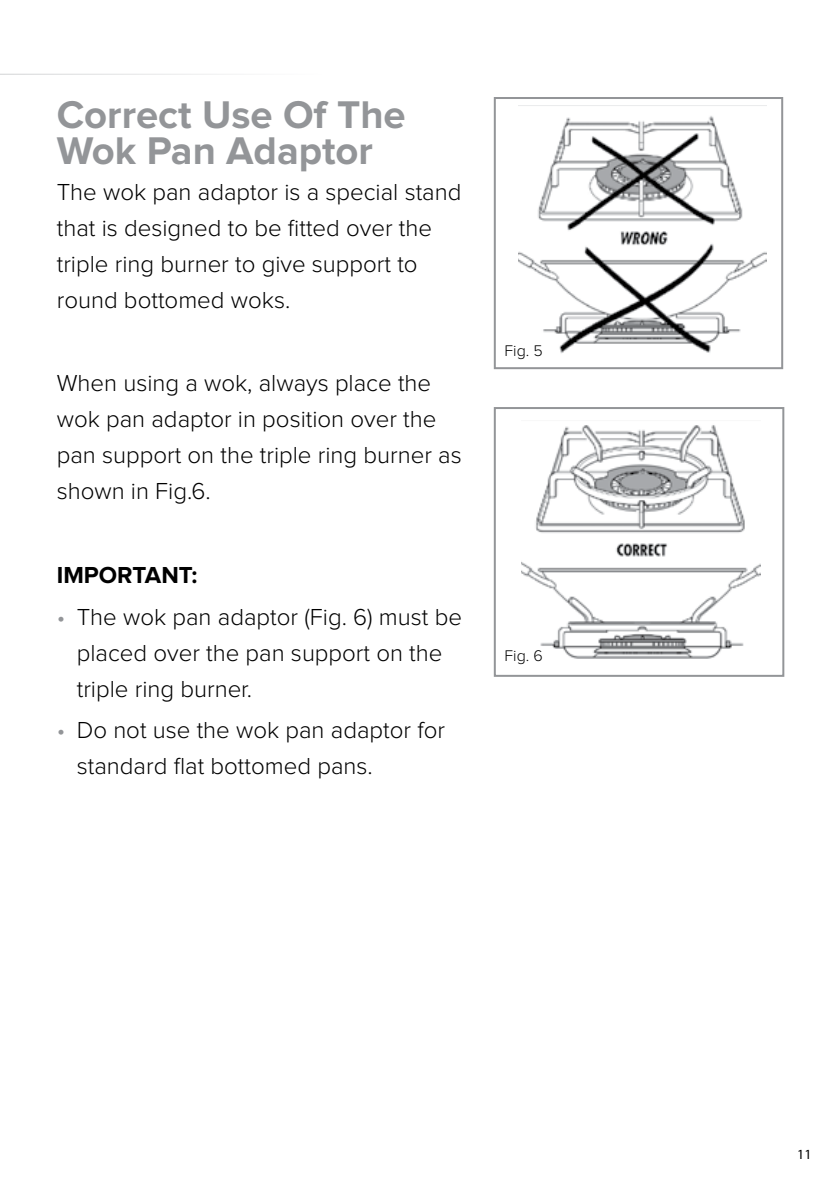
<style>
.page{position:relative;width:840px;height:1191px;background:#fff}
.page>*{position:absolute;margin:0;border:0;box-sizing:border-box;transform-origin:0 0}
.t1{font:700 40px/36px "Proxima Nova";color:#939598}
.t2{font:300 24px/36px "Proxima Nova";color:#000}
.t3{font:700 24px "Proxima Nova";color:#000}
.t4{font:300 16px "Proxima Nova";color:#000}
.t5{font:14px "Myriad Pro";color:#000}
.s1{color:#939598}
</style>
<div class="page">
<hr style="left:0;top:74px;width:839px;height:1px;background:#bcbec0">
<div style="left:493px;top:407px;width:290px;height:270px;background:#fff;border:2px solid #939598"></div>
<img style="left:521px;top:425px;width:238px;height:234px">
<div style="left:493px;top:97px;width:289px;height:272px;background:#fff;border:2px solid #939598"></div>
<img style="left:518px;top:105px;width:247px;height:249px">
<h1 class="t1" style="left:57px;top:98px;width:350px">Correct Use Of The<br>Wok Pan Adaptor</h1>
<p class="t2" style="left:57px;top:175px;width:406px">The wok pan adaptor is a special stand that is designed to be fitted over the triple ring burner to give support to round bottomed woks.</p>
<p class="t2" style="left:57px;top:366px;width:406px">When using a wok, always place the wok pan adaptor in position over the pan support on the triple ring burner as shown in Fig.6.</p>
<p class="t3" style="left:57px;top:561px;width:142px">IMPORTANT:</p>
<p class="t2" style="left:77px;top:599px;width:386px;text-indent:-20px"><span class="s1">•</span> The wok pan adaptor (Fig. 6) must be placed over the pan support on the triple ring burner.</p>
<p class="t2" style="left:77px;top:713px;width:369px;text-indent:-20px"><span class="s1">•</span> Do not use the wok pan adaptor for standard flat bottomed pans.</p>
<p class="t4" style="left:504px;top:342px;width:40px">Fig. 5</p>
<p class="t4" style="left:504px;top:647px;width:40px">Fig. 6</p>
<p class="t5" style="left:796px;top:1146px;width:16px">11</p>
</div>
